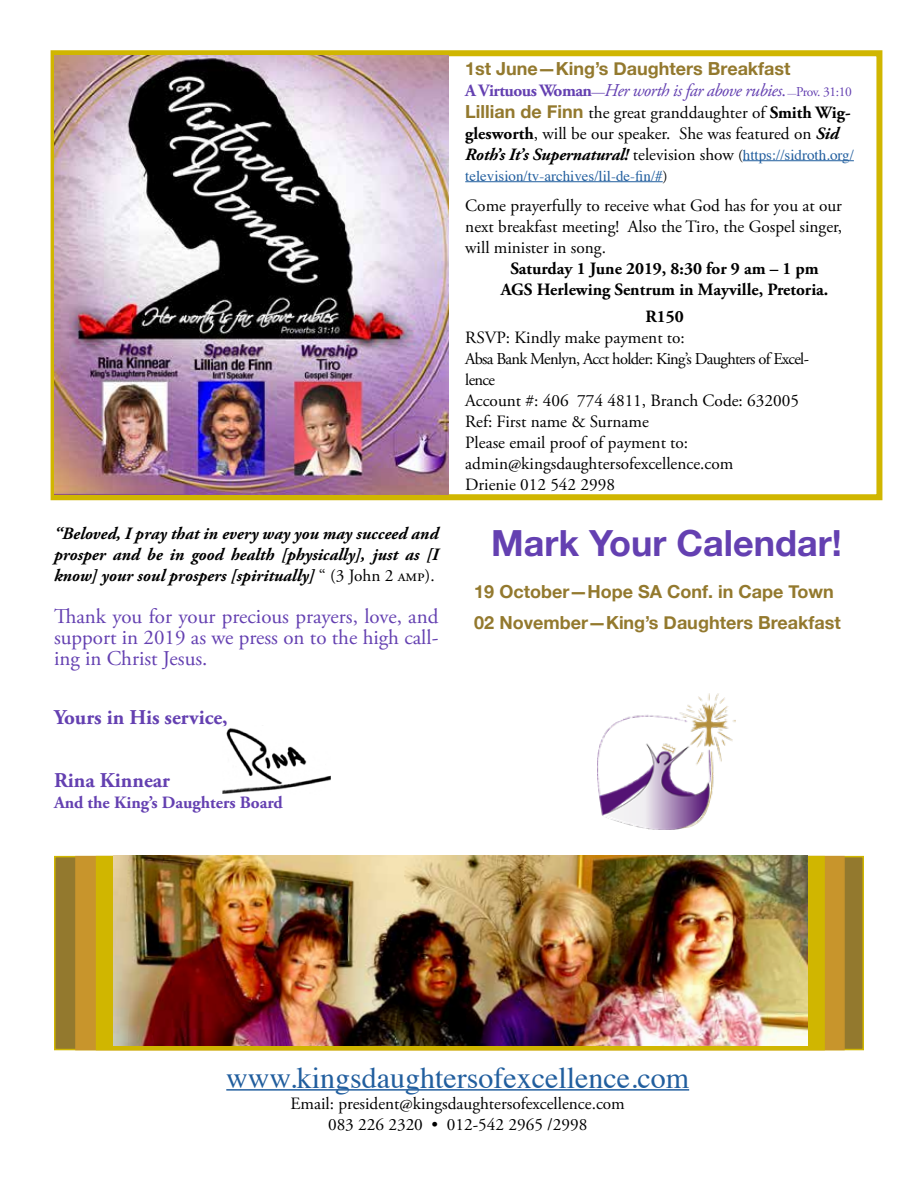
<style>
.page{position:relative;width:918px;height:1188px;background:#fff}
.page>*{position:absolute;margin:0;border:0;box-sizing:border-box;transform-origin:0 0}
.t1{font:700 36px "Helvetica Neue";color:#6440b1}
.t2{font:30px "Times";color:#215e9e}
.t3{font:21px/21px "Adobe Garamond Pro";color:#6440b1;text-align:justify}
.t4{font:700 21px "Adobe Garamond Pro";color:#6440b1}
.t5{font:700 18px/30.6px "Helvetica Neue";color:#93792e}
.t6{font:italic 18px "Adobe Garamond Pro";letter-spacing:-.03em;color:#6440b1}
.t7{font:17.25px/21px "Adobe Garamond Pro";color:#000}
.t8{font:italic 700 17.25px/21px "Adobe Garamond Pro";color:#000;text-align:justify}
.t9{font:700 17.25px/21px "Adobe Garamond Pro";color:#000;text-align:center}
.t10{font:700 17.25px "Adobe Garamond Pro";color:#6440b1}
.t11{font:16.5px/21px "Adobe Garamond Pro";letter-spacing:-.04em;color:#000}
.t12{font:15px "Times";color:#215e9e}
.s1{font-weight:400;font-style:normal}
.s2{font-weight:700;font-style:normal;font-size:17.25px}
.s3{font-style:normal;font-size:13.5px}
.s4{font-style:normal}
.s5{font-style:normal;font-size:9px}
.s6{font-family:"Helvetica Neue";font-weight:700;font-size:18px;color:#93792e}
.s7{font-weight:700}
.s8{font-weight:700;font-style:italic}
.s9{font-size:15px}
.s10{font-family:"Times";font-size:15px;color:#215e9e}
.s11{font-family:"Adobe Garamond Pro";color:#000}
</style>
<div class="page">
<div style="left:51px;top:50px;width:831px;height:450px;border:6px solid #d0b600"></div>
<div style="left:54px;top:856px;width:810px;height:194px;background:#93792e;border:2px solid #d0b600"></div>
<div style="left:75px;top:856px;width:770px;height:194px;background:#c8952c;border:2px solid #c8952c"></div>
<div style="left:96px;top:856px;width:729px;height:194px;background:#d0b600"></div>
<hr style="left:226px;top:1089px;width:463px;height:2px;background:#215e9e">
<img style="left:598px;top:693px;width:138px;height:136px">
<img style="left:222px;top:728px;width:109px;height:66px">
<img style="left:113px;top:856px;width:694px;height:190px">
<img style="left:54px;top:56px;width:395px;height:439px">
<hr style="left:743px;top:160px;width:111px;height:1px;background:#215e9e">
<hr style="left:465px;top:181px;width:198px;height:1px;background:#215e9e">
<p class="t8" style="left:54px;top:523px;width:386px">“Beloved, I pray that in every way you may succeed and prosper and be in good health [physically], just as [I know] your soul prospers [spiritually] <span class="s1">“ (3 John 2 amp).</span></p>
<p class="t3" style="left:54px;top:607px;width:386px">Thank you for your precious prayers, love, and support in 2019 as we press on to the high call&shy;ing in Christ Jesus.</p>
<p class="t4" style="left:54px;top:705px;width:175px">Yours in His service,</p>
<p class="t4" style="left:54px;top:768px;width:118px">Rina Kinnear</p>
<p class="t10" style="left:54px;top:792px;width:230px">And the King’s Daughters Board</p>
<p class="t5" style="left:465px;top:54px;width:327px">1st June—King’s Daughters Breakfast</p>
<p class="t6" style="left:465px;top:79px;width:388px"><span class="s2">A Virtuous Woman</span><span class="s3">—</span>Her worth is far above rubies<span class="s4">.</span> <span class="s5">—</span><span class="s3">Prov. 31:10</span></p>
<p class="t7" style="left:465px;top:102px;width:390px"><span class="s6">Lillian de Finn</span> the great granddaughter of <span class="s7">Smith Wig&shy;glesworth</span>, will be our speaker. She was featured on <span class="s8">Sid<br>Roth’s It’s Supernatural!</span> television show <span class="s9">(</span><span class="s10">https://sidroth.org/</span></p>
<p class="t12" style="left:465px;top:162px;width:204px">television/tv-archives/lil-de-fin/#<span class="s11">)</span></p>
<p class="t7" style="left:465px;top:195px;width:378px;text-align:justify">Come prayerfully to receive what God has for you at our next breakfast meeting! Also the Tiro, the Gospel singer, will minister in song.</p>
<p class="t9" style="left:501px;top:258px;width:329px">Saturday 1 June 2019, 8:30 for 9 am – 1 pm<br>AGS Herlewing Sentrum in Mayville, Pretoria.</p>
<p class="t9" style="left:645px;top:306px;width:40px">R150</p>
<p class="t7" style="left:465px;top:327px;width:221px">RSVP: Kindly make payment to:</p>
<p class="t11" style="left:465px;top:348px;width:345px">Absa Bank Menlyn, Acct holder: King’s Daughters of Excel&shy;lence</p>
<p class="t7" style="left:465px;top:390px;width:335px">Account #: 406 774 4811, Branch Code: 632005<br>Ref: First name &amp; Surname<br>Please email proof of payment to: admin@kingsdaughtersofexcellence.com<br>Drienie 012 542 2998</p>
<h1 class="t1" style="left:491px;top:515px;width:352px">Mark Your Calendar!</h1>
<p class="t5" style="left:474px;top:577px;width:368px">19 October—Hope SA Conf. in Cape Town<br>02 November—King’s Daughters Breakfast</p>
<h2 class="t2" style="left:226px;top:1049px;width:464px">www.kingsdaughtersofexcellence.com</h2>
<p class="t7" style="left:291px;top:1093px;width:336px;text-align:center">Email: president@kingsdaughtersofexcellence.com<br>083 226 2320 • 012-542 2965 /2998</p>
</div>
